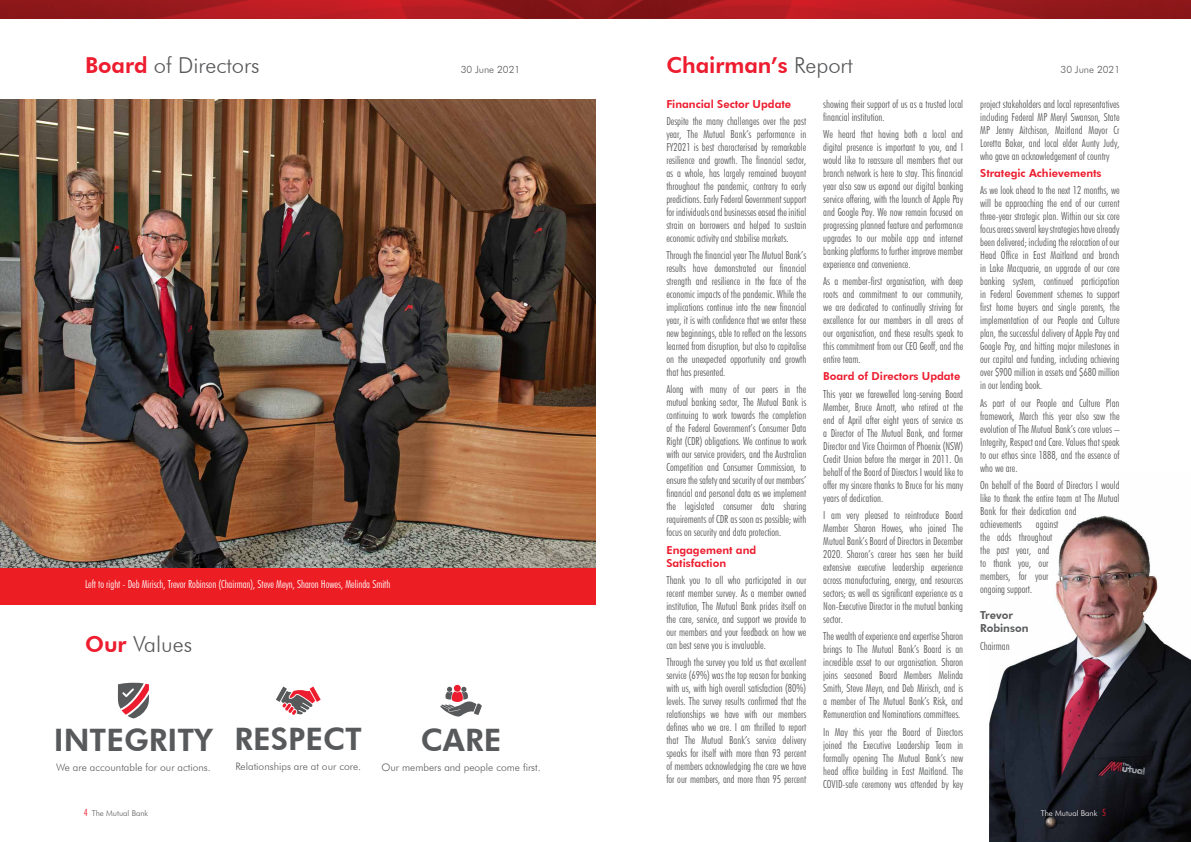
<style>
.page{position:relative;width:1191px;height:842px;background:#fff}
.page>*{position:absolute;margin:0;border:0;box-sizing:border-box;transform-origin:0 0}
.t1{font:800 30.9px "Futura BT";color:#58595b}
.t2{font:300 22px "Futura BT";color:#58595b}
.t3{font:800 22px "Futura BT";color:#ed1c2e}
.t4{font:300 condensed 11px/13px "Futura BT";color:#58595b;text-align:justify}
.t5{font:800 11px/13px "Futura BT";color:#ed1c2e}
.t6{font:300 condensed 11px "Futura BT";color:#fff}
.t7{font:800 11px/13px "Futura BT";color:#58595b}
.t8{font:300 10.3px "Futura BT";color:#58595b}
.t9{font:300 10px "Futura BT";color:#58595b}
.t10{font:300 8px "Futura BT";color:#58595b}
.t11{font:300 8px "Futura BT";color:#fff}
.s1{font-weight:800;color:#ed1c2e}
.s2{font-weight:300;color:#58595b}
.s3{font-stretch:condensed;font-size:10px;color:#ed1c2e}
</style>
<div class="page">
<img style="left:0;top:99px;width:595px;height:469px">
<div style="left:0;top:568px;width:595px;height:37px;background:#ed1d24"></div>
<img style="left:989px;top:515px;width:202px;height:327px">
<svg style="left:117px;top:683px;width:32px;height:35px"></svg>
<svg style="left:276px;top:687px;width:44px;height:28px"></svg>
<div style="left:454px;top:685px;width:7px;height:7px;background:#ed1c2e;border-radius:50%"></div>
<svg style="left:440px;top:687px;width:42px;height:29px"></svg>
<img style="left:0;top:0;width:595px;height:19px">
<svg style="left:595px;top:0;width:596px;height:19px;background:#a3191e"></svg>
<h2 class="t2" style="left:85px;top:52px;width:176px"><span class="s1">Board</span> of Directors</h2>
<p class="t9" style="left:461px;top:64px;width:61px">30 June 2021</p>
<h2 class="t3" style="left:666px;top:52px;width:188px">Chairman’s <span class="s2">Report</span></h2>
<p class="t9" style="left:1060px;top:64px;width:61px">30 June 2021</p>
<p class="t6" style="left:85px;top:578px;width:307px">Left to right - Deb Mirisch, Trevor Robinson (Chairman), Steve Meyn, Sharon Howes, Melinda Smith</p>
<h2 class="t2" style="left:85px;top:631px;width:109px"><span class="s1">Our</span> Values</h2>
<h1 class="t1" style="left:54px;top:721px;width:161px">INTEGRITY</h1>
<p class="t8" style="left:56px;top:761px;width:156px">We are accountable for our actions.</p>
<p class="t10" style="left:84px;top:808px;width:66px"><span class="s3">4</span> The Mutual Bank</p>
<h1 class="t1" style="left:234px;top:720px;width:129px">RESPECT</h1>
<p class="t8" style="left:235px;top:760px;width:127px">Relationships are at our core.</p>
<h1 class="t1" style="left:421px;top:721px;width:82px">CARE</h1>
<p class="t8" style="left:381px;top:761px;width:161px">Our members and people come first.</p>
<p class="t5" style="left:666px;top:97px;width:126px">Financial Sector Update</p>
<p class="t4" style="left:666px;top:114px;width:141px">Despite the many challenges over the past year, The Mutual Bank’s performance in FY2021 is best characterised by remarkable resilience and growth. The financial sector, as a whole, has largely remained buoyant throughout the pandemic, contrary to early predictions. Early Federal Government support for individuals and businesses eased the initial strain on borrowers and helped to sustain economic activity and stabilise markets.</p>
<p class="t4" style="left:666px;top:249px;width:141px">Through the financial year The Mutual Bank’s results have demonstrated our financial strength and resilience in the face of the economic impacts of the pandemic. While the implications continue into the new financial year, it is with confidence that we enter these new beginnings, able to reflect on the lessons learned from disruption, but also to capitalise on the unexpected opportunity and growth that has presented.</p>
<p class="t4" style="left:666px;top:383px;width:141px">Along with many of our peers in the mutual banking sector, The Mutual Bank is continuing to work towards the completion of the Federal Government’s Consumer Data Right (CDR) obligations. We continue to work with our service providers, and the Australian Competition and Consumer Commission, to ensure the safety and security of our members’ financial and personal data as we implement the legislated consumer data sharing requirements of CDR as soon as possible; with focus on security and data protection.</p>
<p class="t5" style="left:666px;top:543px;width:91px">Engagement and<br>Satisfaction</p>
<p class="t4" style="left:666px;top:573px;width:141px">Thank you to all who participated in our recent member survey. As a member owned institution, The Mutual Bank prides itself on the care, service, and support we provide to our members and your feedback on how we can best serve you is invaluable.</p>
<p class="t4" style="left:666px;top:656px;width:141px">Through the survey you told us that excellent service (69%) was the top reason for banking with us, with high overall satisfaction (80%) levels. The survey results confirmed that the relationships we have with our members defines who we are. I am thrilled to report that The Mutual Bank’s service delivery speaks for itself with more than 93 percent of members acknowledging the care we have for our members, and more than 95 percent</p>
<p class="t4" style="left:823px;top:97px;width:141px">showing their support of us as a trusted local financial institution.</p>
<p class="t4" style="left:823px;top:127px;width:141px">We heard that having both a local and digital presence is important to you, and I would like to reassure all members that our branch network is here to stay. This financial year also saw us expand our digital banking service offering, with the launch of Apple Pay and Google Pay. We now remain focused on progressing planned feature and performance upgrades to our mobile app and internet banking platforms to further improve member experience and convenience.</p>
<p class="t4" style="left:823px;top:275px;width:141px">As a member-first organisation, with deep roots and commitment to our community, we are dedicated to continually striving for excellence for our members in all areas of our organisation, and these results speak to this commitment from our CEO Geoff, and the entire team.</p>
<p class="t5" style="left:823px;top:370px;width:139px">Board of Directors Update</p>
<p class="t4" style="left:823px;top:387px;width:141px">This year we farewelled long-serving Board Member, Bruce Arnott, who retired at the end of April after eight years of service as a Director of The Mutual Bank, and former Director and Vice Chairman of Phoenix (NSW)<br>Credit Union before the merger in 2011. On behalf of the Board of Directors I would like to offer my sincere thanks to Bruce for his many years of dedication.</p>
<p class="t4" style="left:823px;top:508px;width:141px">I am very pleased to reintroduce Board Member Sharon Howes, who joined The Mutual Bank’s Board of Directors in December 2020. Sharon’s career has seen her build extensive executive leadership experience across manufacturing, energy, and resources sectors; as well as significant experience as a Non-Executive Director in the mutual banking sector.</p>
<p class="t4" style="left:823px;top:630px;width:141px">The wealth of experience and expertise Sharon brings to The Mutual Bank’s Board is an incredible asset to our organisation. Sharon joins seasoned Board Members Melinda Smith, Steve Meyn, and Deb Mirisch, and is a member of The Mutual Bank’s Risk, and Remuneration and Nominations committees.</p>
<p class="t4" style="left:823px;top:725px;width:141px">In May this year the Board of Directors joined the Executive Leadership Team in formally opening The Mutual Bank’s new head office building in East Maitland. The COVID-safe ceremony was attended by key</p>
<p class="t4" style="left:980px;top:97px;width:141px">project stakeholders and local representatives including Federal MP Meryl Swanson, State MP Jenny Aitchison, Maitland Mayor Cr Loretta Baker, and local elder Aunty Judy, who gave an acknowledgement of country</p>
<p class="t5" style="left:980px;top:166px;width:123px">Strategic Achievements</p>
<p class="t4" style="left:980px;top:184px;width:141px">As we look ahead to the next 12 months, we will be approaching the end of our current three-year strategic plan. Within our six core focus areas several key strategies have already been delivered; including the relocation of our Head Office in East Maitland and branch in Lake Macquarie, an upgrade of our core banking system, continued participation in Federal Government schemes to support first home buyers and single parents, the implementation of our People and Culture plan, the successful delivery of Apple Pay and Google Pay, and hitting major milestones in our capital and funding, including achieving over $900 million in assets and $680 million in our lending book.</p>
<p class="t4" style="left:980px;top:396px;width:141px">As part of our People and Culture Plan framework, March this year also saw the evolution of The Mutual Bank’s core values – Integrity, Respect and Care. Values that speak to our ethos since 1888, and the essence of who we are.</p>
<p class="t4" style="left:980px;top:478px;width:141px;text-align:left">On behalf of the Board of Directors I would like to thank the entire team at The Mutual<br>Bank for their dedication and achievements</p>
<p class="t4" style="left:980px;top:517px;width:80px;text-align:left;text-indent:56px">against the odds throughout the past year, and<br>to thank you, our members, for your ongoing support.</p>
<p class="t7" style="left:980px;top:609px;width:50px">Trevor<br>Robinson</p>
<p class="t4" style="left:980px;top:639px;width:31px">Chairman</p>
<p class="t11" style="left:1040px;top:808px;width:67px">The Mutual Bank <span class="s3">5</span></p>
</div>
